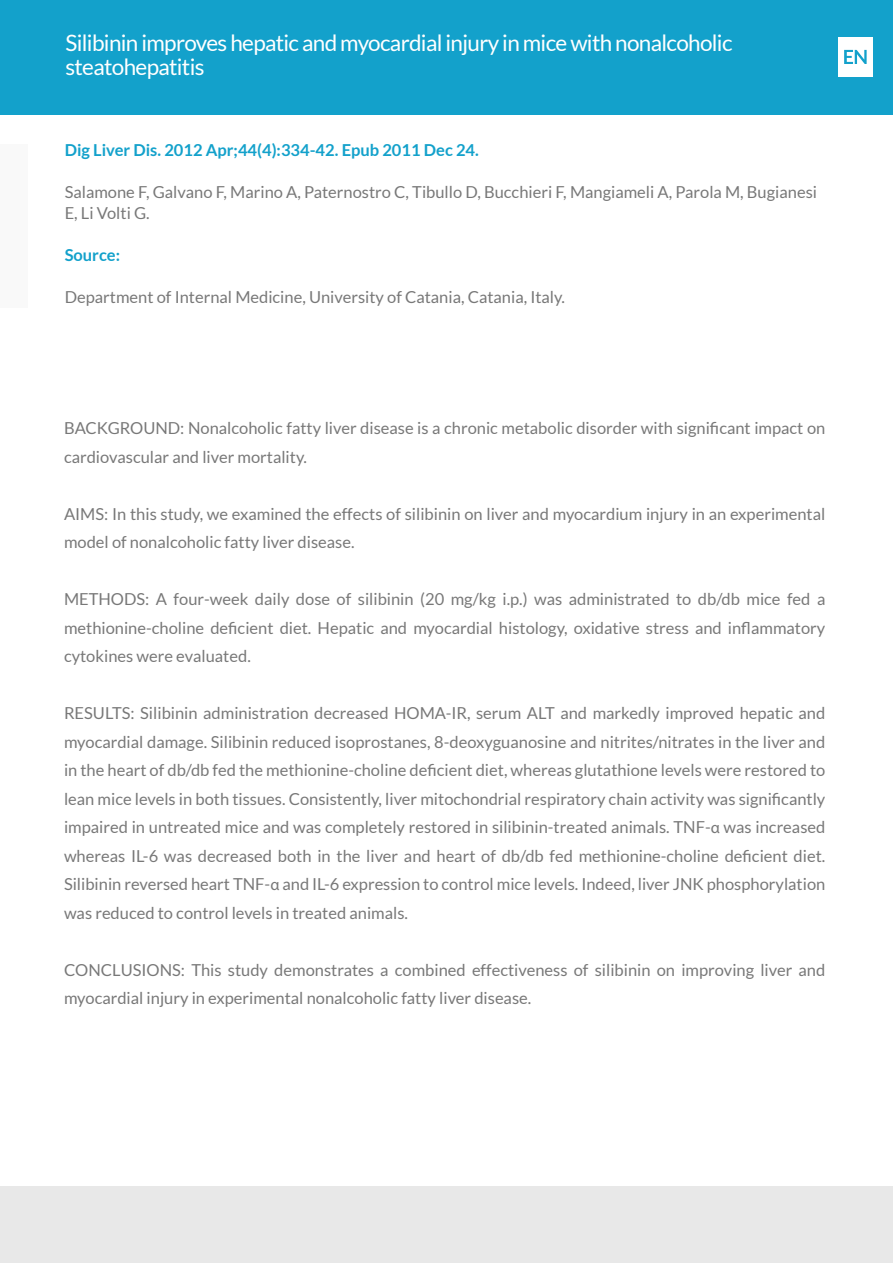
<style>
.page{position:relative;width:893px;height:1263px;background:#fff}
.page>*{position:absolute;margin:0;border:0;box-sizing:border-box;transform-origin:0 0}
.t1{font:22.5px/24px "Lato";letter-spacing:-.03em;color:#fff}
.t2{font:16.5px/28.5px "Lato";color:#787878}
.t3{font:700 16.5px "Lato";color:#13a1cb}
.s1{font-family:"Myriad Pro"}
</style>
<div class="page">
<div style="left:0;top:0;width:893px;height:114px;background:#13a1cb"></div>
<div style="left:0;top:1187px;width:893px;height:76px;background:#e8e8e8"></div>
<div style="left:838px;top:38px;width:35px;height:38px;background:#fff"></div>
<svg style="left:844px;top:50px;width:23px;height:14px"></svg>
<div style="left:0;top:144px;width:27px;height:163px;background:#f9f9f9"></div>
<h1 class="t1" style="left:65px;top:31px;width:669px">Silibinin improves hepatic and myocardial injury in mice with nonalcoholic steatohepatitis</h1>
<p class="t3" style="left:65px;top:141px;width:416px">Dig Liver Dis. 2012 Apr;44(4):334-42. Epub 2011 Dec 24.</p>
<p class="t2" style="left:65px;top:182px;width:754px;line-height:21px">Salamone F, Galvano F, Marino A, Paternostro C, Tibullo D, Bucchieri F, Mangiameli A, Parola M, Bugianesi<br>E, Li Volti G.</p>
<p class="t3" style="left:65px;top:246px;width:57px">Source:</p>
<p class="t2" style="left:65px;top:283px;width:502px">Department of Internal Medicine, University of Catania, Catania, Italy.</p>
<p class="t2" style="left:64px;top:414px;width:763px">BACKGROUND: Nonalcoholic fatty liver disease is a chronic metabolic disorder with significant impact on cardiovascular and liver mortality.</p>
<p class="t2" style="left:64px;top:499px;width:763px">AIMS: In this study, we examined the effects of silibinin on liver and myocardium injury in an experimental model of nonalcoholic fatty liver disease.</p>
<p class="t2" style="left:64px;top:585px;width:763px;text-align:justify">METHODS: A four-week daily dose of silibinin (20 mg/kg i.p.) was administrated to db/db mice fed a methionine-choline deficient diet. Hepatic and myocardial histology, oxidative stress and inflammatory cytokines were evaluated.</p>
<p class="t2" style="left:64px;top:699px;width:763px;text-align:justify">RESULTS: Silibinin administration decreased HOMA-IR, serum ALT and markedly improved hepatic and myocardial damage. Silibinin reduced isoprostanes, 8-deoxyguanosine and nitrites/nitrates in the liver and in the heart of db/db fed the methionine-choline deficient diet, whereas glutathione levels were restored to lean mice levels in both tissues. Consistently, liver mitochondrial respiratory chain activity was significantly impaired in untreated mice and was completely restored in silibinin-treated animals. TNF-<span class="s1">α</span> was increased whereas IL-6 was decreased both in the liver and heart of db/db fed methionine-choline deficient diet.<br>Silibinin reversed heart TNF-<span class="s1">α</span> and IL-6 expression to control mice levels. Indeed, liver JNK phosphorylation was reduced to control levels in treated animals.</p>
<p class="t2" style="left:64px;top:955px;width:763px">CONCLUSIONS: This study demonstrates a combined effectiveness of silibinin on improving liver and myocardial injury in experimental nonalcoholic fatty liver disease.</p>
</div>
